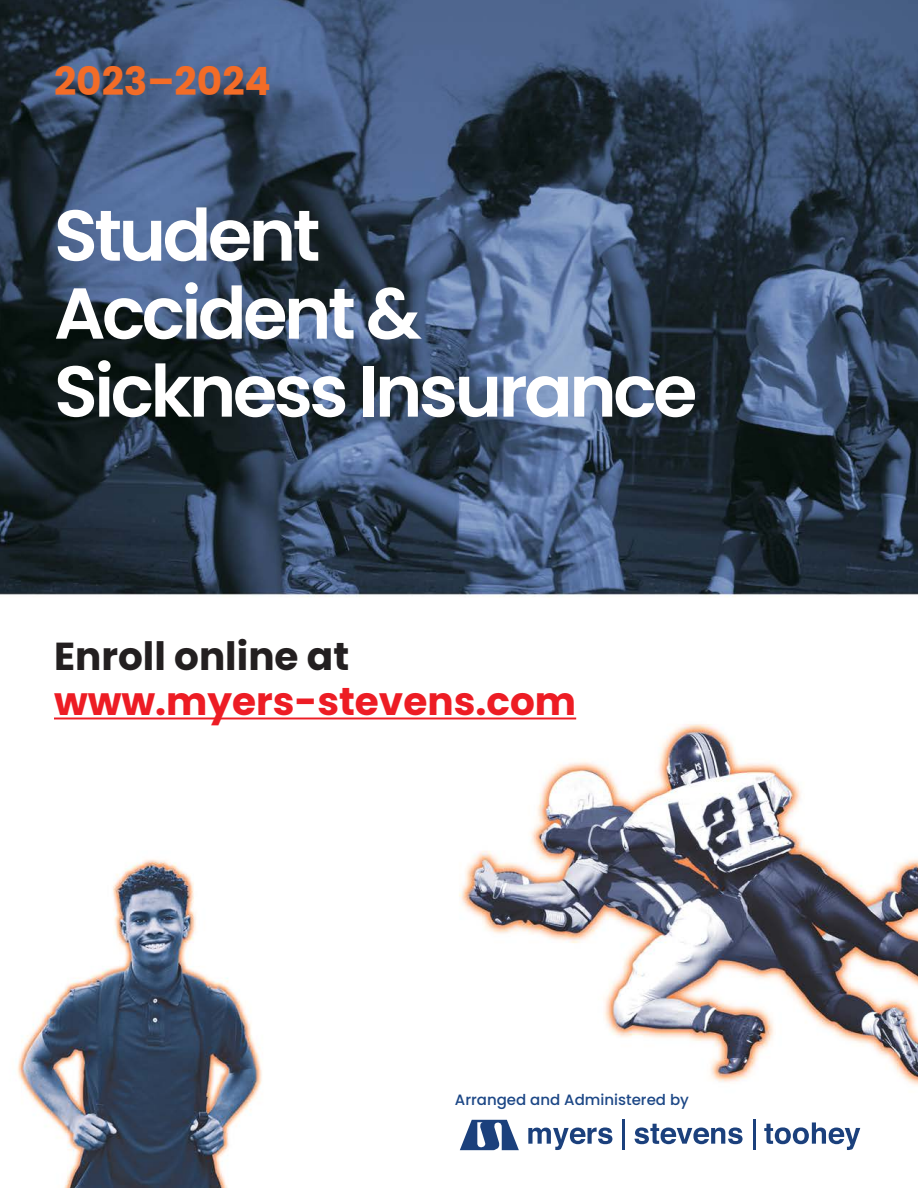
<style>
.page{position:relative;width:918px;height:1188px;background:#fff}
.page>*{position:absolute;margin:0;border:0;box-sizing:border-box;transform-origin:0 0}
.t1{font:600 72px "Poppins";letter-spacing:-.05em;color:#fff}
.t2{font:700 39px "Poppins";color:#ed1c24}
.t3{font:700 39px "Poppins";color:#231f20}
.t4{font:700 39px "Poppins";color:#f36c27}
.t5{font:500 15px "Poppins";color:#1c4786}
</style>
<div class="page">
<img style="left:0;top:0;width:918px;height:1188px">
<hr style="left:54px;top:718px;width:522px;height:1px;background:#ed1c24">
<svg style="left:460px;top:1120px;width:59px;height:30px"></svg>
<svg style="left:528px;top:1128px;width:84px;height:22px"></svg>
<hr style="left:622px;top:1120px;width:3px;height:30px;background:#1b407c">
<svg style="left:635px;top:1124px;width:108px;height:20px"></svg>
<hr style="left:753px;top:1120px;width:3px;height:30px;background:#1b407c">
<svg style="left:764px;top:1122px;width:96px;height:28px"></svg>
<p class="t4" style="left:54px;top:59px;width:219px">2023–2024</p>
<p class="t1" style="left:54px;top:194px;width:268px">Student</p>
<p class="t1" style="left:54px;top:272px;width:369px">Accident &amp;</p>
<p class="t1" style="left:54px;top:350px;width:645px">Sickness Insurance</p>
<p class="t3" style="left:54px;top:634px;width:297px">Enroll online at</p>
<p class="t2" style="left:54px;top:678px;width:524px">www.myers-stevens.com</p>
<p class="t5" style="left:455px;top:1091px;width:236px">Arranged and Administered by</p>
</div>
